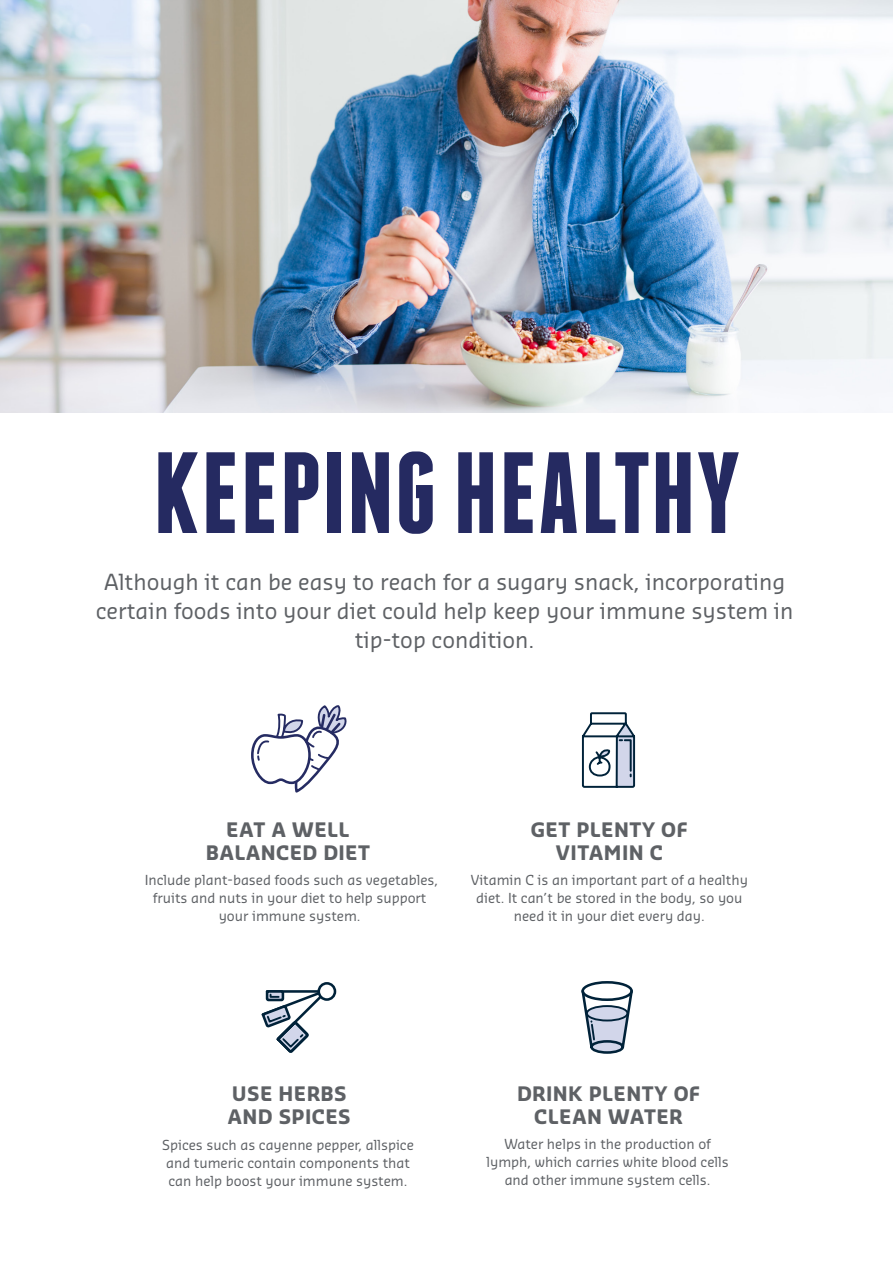
<style>
.page{position:relative;width:893px;height:1263px;background:#fff}
.page>*{position:absolute;margin:0;border:0;box-sizing:border-box;transform-origin:0 0}
.t1{font:700 115.35px "Franchise";color:#252a61}
.t2{font:21.75px/29px "Sansa Pro";color:#5e6165;text-align:center}
.t3{font:700 19.5px/23.4px "Sansa Pro";letter-spacing:.02em;color:#5e6165;text-align:center}
.t4{font:13.5px/18px "Sansa Pro";color:#5e6165;text-align:center}
</style>
<div class="page">
<img style="left:0;top:0;width:893px;height:412px">
<svg style="left:581px;top:712px;width:55px;height:76px"></svg>
<div style="left:317px;top:982px;width:19px;height:19px;border:3px solid #002239;border-radius:50%"></div>
<svg style="left:261px;top:989px;width:63px;height:64px"></svg>
<svg style="left:251px;top:705px;width:96px;height:88px"></svg>
<div style="left:581px;top:981px;width:52px;height:20px;border:3px solid #002239;border-radius:50%"></div>
<svg style="left:581px;top:988px;width:52px;height:66px"></svg>
<h1 class="t1" style="left:153px;top:434px;width:589px">KEEPING HEALTHY</h1>
<h2 class="t2" style="left:96px;top:567px;width:699px">Although it can be easy to reach for a sugary snack, incorporating certain foods into your diet could help keep your immune system in tip-top condition.</h2>
<h3 class="t3" style="left:206px;top:817px;width:166px">EAT A WELL<br>BALANCED DIET</h3>
<p class="t4" style="left:145px;top:870px;width:295px">Include plant-based foods such as vegetables, fruits and nuts in your diet to help support your immune system.</p>
<h3 class="t3" style="left:531px;top:817px;width:158px">GET PLENTY OF<br>VITAMIN C</h3>
<p class="t4" style="left:471px;top:871px;width:279px">Vitamin C is an important part of a healthy diet. It can’t be stored in the body, so you need it in your diet every day.</p>
<h3 class="t3" style="left:228px;top:1081px;width:125px;text-align:left">USE HERBS<br>AND SPICES</h3>
<p class="t4" style="left:162px;top:1136px;width:253px;text-align:left">Spices such as cayenne pepper, allspice and tumeric contain components that can help boost your immune system.</p>
<h3 class="t3" style="left:517px;top:1081px;width:184px">DRINK PLENTY OF<br>CLEAN WATER</h3>
<p class="t4" style="left:486px;top:1135px;width:244px">Water helps in the production of lymph, which carries white blood cells and other immune system cells.</p>
</div>
